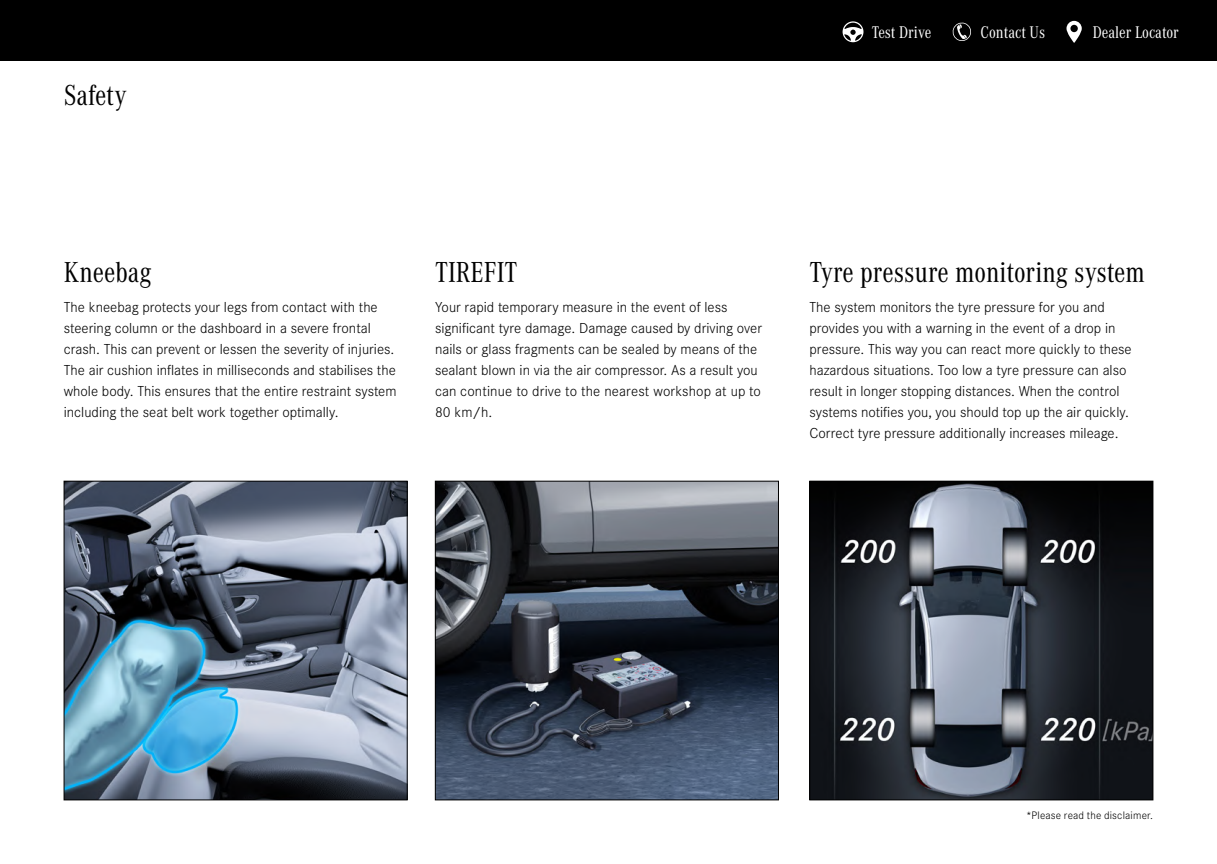
<style>
.page{position:relative;width:1217px;height:864px;background:#fff}
.page>*{position:absolute;margin:0;border:0;box-sizing:border-box;transform-origin:0 0}
.t1{font:30px "Corporate A Con";color:#000}
.t2{font:17.55px "Corporate A Con";color:#fff}
.t3{font:300 15px/21px "Corporate S";color:#000}
.t4{font:300 11.25px "Corporate S";letter-spacing:.015em;color:#000}
</style>
<div class="page">
<div style="left:0;top:0;width:1216px;height:61px;background:#000"></div>
<svg style="left:842px;top:21px;width:21px;height:21px"></svg>
<svg style="left:1066px;top:21px;width:15px;height:22px"></svg>
<svg style="left:952px;top:22px;width:19px;height:19px"></svg>
<img style="left:66px;top:482px;width:339px;height:315px">
<div style="left:64px;top:480px;width:343px;height:319px;border:1px solid #000"></div>
<img style="left:811px;top:482px;width:339px;height:315px">
<div style="left:809px;top:480px;width:343px;height:319px;border:1px solid #000"></div>
<img style="left:437px;top:482px;width:339px;height:315px">
<div style="left:435px;top:480px;width:343px;height:319px;border:1px solid #000"></div>
<h1 class="t1" style="left:64px;top:79px;width:64px">Safety</h1>
<p class="t2" style="left:871px;top:23px;width:61px">Test Drive</p>
<p class="t2" style="left:980px;top:23px;width:66px">Contact Us</p>
<p class="t2" style="left:1092px;top:23px;width:87px">Dealer Locator</p>
<h1 class="t1" style="left:64px;top:256px;width:89px">Kneebag</h1>
<p class="t3" style="left:64px;top:296px;width:334px">The kneebag protects your legs from contact with the steering column or the dashboard in a severe frontal crash. This can prevent or lessen the severity of injuries.<br>The air cushion inflates in milliseconds and stabilises the whole body. This ensures that the entire restraint system including the seat belt work together optimally.</p>
<h1 class="t1" style="left:435px;top:256px;width:84px">TIREFIT</h1>
<p class="t3" style="left:435px;top:296px;width:328px">Your rapid temporary measure in the event of less significant tyre damage. Damage caused by driving over nails or glass fragments can be sealed by means of the sealant blown in via the air compressor. As a result you can continue to drive to the nearest workshop at up to 80 km/h.</p>
<h1 class="t1" style="left:809px;top:256px;width:337px">Tyre pressure monitoring system</h1>
<p class="t3" style="left:809px;top:296px;width:323px">The system monitors the tyre pressure for you and provides you with a warning in the event of a drop in pressure. This way you can react more quickly to these hazardous situations. Too low a tyre pressure can also result in longer stopping distances. When the control systems notifies you, you should top up the air quickly.<br>Correct tyre pressure additionally increases mileage.</p>
<p class="t4" style="left:1025px;top:808px;width:129px">*Please read the disclaimer.</p>
</div>
